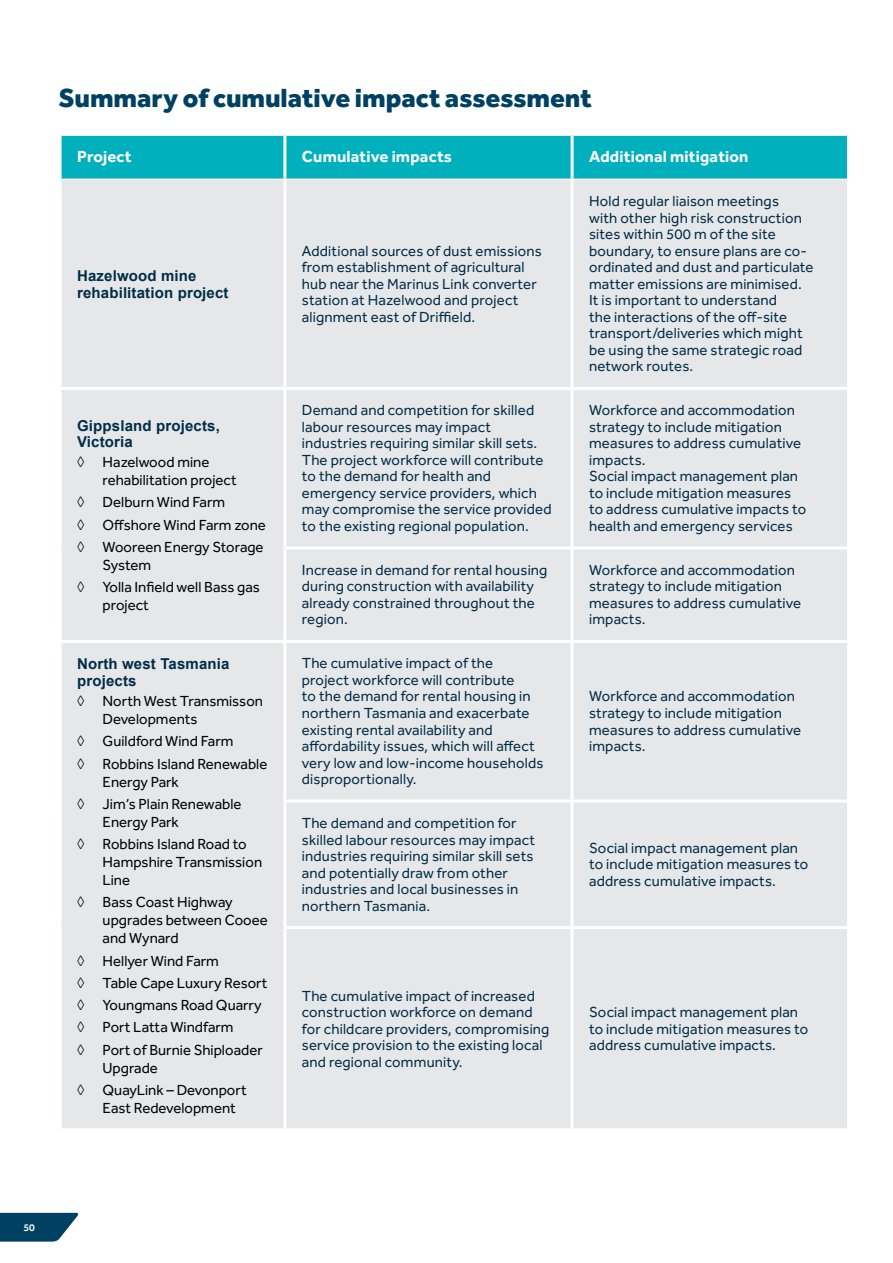
<style>
.page{position:relative;width:893px;height:1263px;background:#fff}
.page>*{position:absolute;margin:0;border:0;box-sizing:border-box;transform-origin:0 0}
.t1{font:800 27px "Effra CC";color:#004163}
.Table_Headers_Marinus{font:700 16.5px "Effra CC";letter-spacing:.01em;color:#fff}
.Table_body_Marinus{font:15px/16.5px "Effra CC";letter-spacing:.01em;color:#002d49}
.t2{font:15px/18px "Effra CC";color:#000}
.Table_body_Marinus-2{font:700 15px/16.5px "Arial";letter-spacing:.01em;color:#002d49}
.t3{font:600 10.5px "Effra CC";color:#fff}
.s1{font-family:"Arial Narrow"}
</style>
<div class="page">
<svg style="left:0;top:1213px;width:79px;height:28px;background:#215a77"></svg>
<div style="left:62px;top:136px;width:785px;height:43px;background:#00b0bd"></div>
<div style="left:62px;top:180px;width:785px;height:948px;background:#e6e7e8"></div>
<hr style="left:283px;top:136px;width:3px;height:43px;background:#fff">
<hr style="left:571px;top:136px;width:3px;height:43px;background:#fff">
<hr style="left:283px;top:180px;width:3px;height:207px;background:#fff">
<hr style="left:571px;top:180px;width:3px;height:207px;background:#fff">
<hr style="left:59px;top:387px;width:226px;height:3px;background:#fff">
<hr style="left:285px;top:387px;width:287px;height:3px;background:#fff">
<hr style="left:283px;top:390px;width:3px;height:156px;background:#fff">
<hr style="left:572px;top:387px;width:278px;height:3px;background:#fff">
<hr style="left:571px;top:390px;width:3px;height:156px;background:#fff">
<hr style="left:283px;top:546px;width:289px;height:3px;background:#fff">
<hr style="left:283px;top:549px;width:3px;height:91px;background:#fff">
<hr style="left:572px;top:546px;width:278px;height:3px;background:#fff">
<hr style="left:571px;top:549px;width:3px;height:91px;background:#fff">
<hr style="left:283px;top:643px;width:3px;height:156px;background:#fff">
<hr style="left:571px;top:643px;width:3px;height:156px;background:#fff">
<hr style="left:283px;top:799px;width:289px;height:3px;background:#fff">
<hr style="left:283px;top:802px;width:3px;height:124px;background:#fff">
<hr style="left:572px;top:799px;width:278px;height:3px;background:#fff">
<hr style="left:571px;top:802px;width:3px;height:124px;background:#fff">
<hr style="left:283px;top:926px;width:289px;height:3px;background:#fff">
<hr style="left:283px;top:929px;width:3px;height:199px;background:#fff">
<hr style="left:572px;top:926px;width:278px;height:3px;background:#fff">
<hr style="left:571px;top:929px;width:3px;height:199px;background:#fff">
<hr style="left:59px;top:640px;width:226px;height:3px;background:#fff">
<hr style="left:285px;top:640px;width:287px;height:3px;background:#fff">
<hr style="left:572px;top:640px;width:278px;height:3px;background:#fff">
<h3 class="t1" style="left:59px;top:80px;width:535px">Summary of cumulative impact assessment</h3>
<p class="Table_Headers_Marinus" style="left:77px;top:146px;width:56px">Project</p>
<p class="Table_Headers_Marinus" style="left:302px;top:146px;width:151px">Cumulative impacts</p>
<p class="Table_Headers_Marinus" style="left:589px;top:146px;width:161px">Additional mitigation</p>
<p class="Table_body_Marinus-2" style="left:77px;top:268px;width:153px">Hazelwood mine rehabilitation project</p>
<p class="Table_body_Marinus-2" style="left:77px;top:417px;width:144px">Gippsland projects,<br>Victoria</p>
<p class="t2" style="left:103px;top:455px;width:136px;text-indent:-26px"><span class="s1">◊</span> Hazelwood mine rehabilitation project</p>
<p class="t2" style="left:77px;top:495px;width:150px"><span class="s1">◊</span> Delburn Wind Farm</p>
<p class="t2" style="left:77px;top:517px;width:190px"><span class="s1">◊</span> Offshore Wind Farm zone</p>
<p class="t2" style="left:103px;top:539px;width:163px;text-indent:-26px"><span class="s1">◊</span> Wooreen Energy Storage<br>System</p>
<p class="t2" style="left:103px;top:580px;width:159px;text-indent:-26px"><span class="s1">◊</span> Yolla Infield well Bass gas project</p>
<p class="Table_body_Marinus-2" style="left:77px;top:656px;width:154px">North west Tasmania projects</p>
<p class="t2" style="left:103px;top:694px;width:162px;text-indent:-26px"><span class="s1">◊</span> North West Transmisson<br>Developments</p>
<p class="t2" style="left:77px;top:734px;width:158px"><span class="s1">◊</span> Guildford Wind Farm</p>
<p class="t2" style="left:103px;top:756px;width:166px;text-indent:-26px"><span class="s1">◊</span> Robbins Island Renewable<br>Energy Park</p>
<p class="t2" style="left:103px;top:796px;width:140px;text-indent:-26px"><span class="s1">◊</span> Jim’s Plain Renewable<br>Energy Park</p>
<p class="t2" style="left:103px;top:837px;width:161px;text-indent:-26px"><span class="s1">◊</span> Robbins Island Road to<br>Hampshire Transmission<br>Line</p>
<p class="t2" style="left:103px;top:895px;width:167px;text-indent:-26px"><span class="s1">◊</span> Bass Coast Highway upgrades between Cooee and Wynard</p>
<p class="t2" style="left:77px;top:953px;width:143px"><span class="s1">◊</span> Hellyer Wind Farm</p>
<p class="t2" style="left:77px;top:975px;width:192px"><span class="s1">◊</span> Table Cape Luxury Resort</p>
<p class="t2" style="left:77px;top:998px;width:186px"><span class="s1">◊</span> Youngmans Road Quarry</p>
<p class="t2" style="left:77px;top:1020px;width:158px"><span class="s1">◊</span> Port Latta Windfarm</p>
<p class="t2" style="left:103px;top:1042px;width:162px;text-indent:-26px"><span class="s1">◊</span> Port of Burnie Shiploader<br>Upgrade</p>
<p class="t2" style="left:103px;top:1082px;width:146px;text-indent:-26px"><span class="s1">◊</span> QuayLink – Devonport<br>East Redevelopment</p>
<p class="Table_body_Marinus" style="left:302px;top:244px;width:241px">Additional sources of dust emissions from establishment of agricultural hub near the Marinus Link converter station at Hazelwood and project alignment east of Driffield.</p>
<p class="Table_body_Marinus" style="left:302px;top:404px;width:237px">Demand and competition for skilled labour resources may impact industries requiring similar skill sets.</p>
<p class="Table_body_Marinus" style="left:302px;top:453px;width:251px">The project workforce will contribute to the demand for health and emergency service providers, which may compromise the service provided to the existing regional population.</p>
<p class="Table_body_Marinus" style="left:589px;top:195px;width:226px">Hold regular liaison meetings<br>with other high risk construction sites within 500 m of the site boundary, to ensure plans are co&shy;ordinated and dust and particulate matter emissions are minimised.<br>It is important to understand<br>the interactions of the off-site transport/deliveries which might be using the same strategic road network routes.</p>
<p class="Table_body_Marinus" style="left:589px;top:404px;width:214px">Workforce and accommodation strategy to include mitigation measures to address cumulative impacts.</p>
<p class="Table_body_Marinus" style="left:589px;top:470px;width:219px">Social impact management plan to include mitigation measures to address cumulative impacts to health and emergency services</p>
<p class="Table_body_Marinus" style="left:302px;top:563px;width:247px">Increase in demand for rental housing during construction with availability already constrained throughout the region.</p>
<p class="Table_body_Marinus" style="left:589px;top:563px;width:214px">Workforce and accommodation strategy to include mitigation measures to address cumulative impacts.</p>
<p class="Table_body_Marinus" style="left:302px;top:657px;width:243px">The cumulative impact of the project workforce will contribute<br>to the demand for rental housing in northern Tasmania and exacerbate existing rental availability and affordability issues, which will affect very low and low-income households disproportionally.</p>
<p class="Table_body_Marinus" style="left:302px;top:816px;width:235px">The demand and competition for skilled labour resources may impact industries requiring similar skill sets and potentially draw from other industries and local businesses in northern Tasmania.</p>
<p class="Table_body_Marinus" style="left:302px;top:989px;width:249px">The cumulative impact of increased construction workforce on demand for childcare providers, compromising service provision to the existing local and regional community.</p>
<p class="Table_body_Marinus" style="left:589px;top:690px;width:214px">Workforce and accommodation strategy to include mitigation measures to address cumulative impacts.</p>
<p class="Table_body_Marinus" style="left:589px;top:841px;width:221px">Social impact management plan to include mitigation measures to address cumulative impacts.</p>
<p class="Table_body_Marinus" style="left:589px;top:1005px;width:221px">Social impact management plan to include mitigation measures to address cumulative impacts.</p>
<p class="t3" style="left:24px;top:1220px;width:13px">50</p>
</div>
